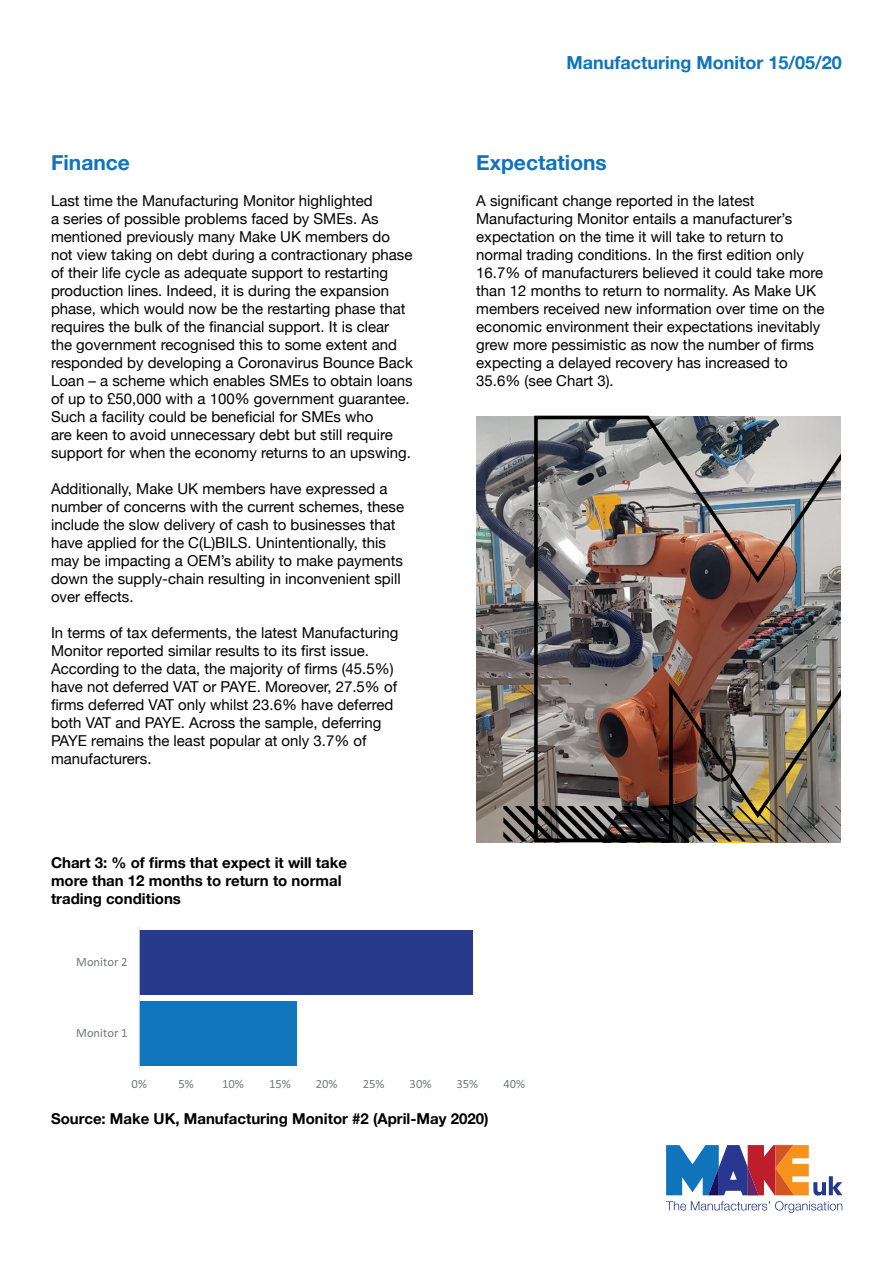
<style>
.page{position:relative;width:893px;height:1263px;background:#fff}
.page>*{position:absolute;margin:0;border:0;box-sizing:border-box;transform-origin:0 0}
.t1{font:700 21px "Helvetica Neue";color:#1074bc}
.t2{font:700 18px "Helvetica Neue";color:#1074bc}
.t3{font:15px/18px "Helvetica Neue";color:#000001}
.t4{font:700 15px/18px "Helvetica Neue";color:#000001}
.t5{font:12.6px "Calibri";color:#76787b}
</style>
<div class="page">
<div style="left:139px;top:1001px;width:158px;height:64px;background:#1276bd"></div>
<div style="left:139px;top:930px;width:334px;height:64px;background:#273a8b"></div>
<hr style="left:139px;top:927px;width:1px;height:141px;background:#dcdddf">
<svg style="left:666px;top:1201px;width:176px;height:12px"></svg>
<svg style="left:666px;top:1145px;width:176px;height:50px"></svg>
<img style="left:476px;top:416px;width:56px;height:426px">
<svg style="left:503px;top:806px;width:29px;height:35px"></svg>
<img style="left:532px;top:415px;width:309px;height:428px">
<h1 class="t1" style="left:51px;top:146px;width:80px">Finance</h1>
<p class="t3" style="left:51px;top:193px;width:363px">Last time the Manufacturing Monitor highlighted<br>a series of possible problems faced by SMEs. As mentioned previously many Make UK members do not view taking on debt during a contractionary phase of their life cycle as adequate support to restarting production lines. Indeed, it is during the expansion phase, which would now be the restarting phase that requires the bulk of the financial support. It is clear the government recognised this to some extent and responded by developing a Coronavirus Bounce Back Loan – a scheme which enables SMEs to obtain loans of up to £50,000 with a 100% government guarantee.<br>Such a facility could be beneficial for SMEs who<br>are keen to avoid unnecessary debt but still require support for when the economy returns to an upswing.</p>
<p class="t3" style="left:51px;top:481px;width:355px">Additionally, Make UK members have expressed a number of concerns with the current schemes, these include the slow delivery of cash to businesses that have applied for the C(L)BILS. Unintentionally, this may be impacting a OEM’s ability to make payments down the supply-chain resulting in inconvenient spill over effects.</p>
<p class="t3" style="left:51px;top:625px;width:349px">In terms of tax deferments, the latest Manufacturing Monitor reported similar results to its first issue.<br>According to the data, the majority of firms (45.5%) have not deferred VAT or PAYE. Moreover, 27.5% of firms deferred VAT only whilst 23.6% have deferred both VAT and PAYE. Across the sample, deferring PAYE remains the least popular at only 3.7% of manufacturers.</p>
<p class="t4" style="left:51px;top:854px;width:298px">Chart 3: % of firms that expect it will take more than 12 months to return to normal trading conditions</p>
<p class="t5" style="left:76px;top:954px;width:53px">Monitor 2</p>
<p class="t5" style="left:76px;top:1024px;width:53px">Monitor 1</p>
<p class="t2" style="left:567px;top:48px;width:277px">Manufacturing Monitor 15/05/20</p>
<h1 class="t1" style="left:476px;top:146px;width:132px">Expectations</h1>
<p class="t3" style="left:476px;top:193px;width:350px">A significant change reported in the latest Manufacturing Monitor entails a manufacturer’s expectation on the time it will take to return to normal trading conditions. In the first edition only 16.7% of manufacturers believed it could take more than 12 months to return to normality. As Make UK members received new information over time on the economic environment their expectations inevitably grew more pessimistic as now the number of firms expecting a delayed recovery has increased to 35.6% (see Chart 3).</p>
<p class="t5" style="left:132px;top:1076px;width:17px">0%</p>
<p class="t5" style="left:178px;top:1076px;width:17px">5%</p>
<p class="t5" style="left:222px;top:1076px;width:23px">10%</p>
<p class="t5" style="left:269px;top:1076px;width:23px">15%</p>
<p class="t5" style="left:316px;top:1076px;width:23px">20%</p>
<p class="t5" style="left:363px;top:1076px;width:23px">25%</p>
<p class="t5" style="left:410px;top:1076px;width:23px">30%</p>
<p class="t5" style="left:456px;top:1076px;width:23px">35%</p>
<p class="t5" style="left:503px;top:1076px;width:23px">40%</p>
<p class="t4" style="left:51px;top:1110px;width:439px">Source: Make UK, Manufacturing Monitor #2 (April-May 2020)</p>
</div>
